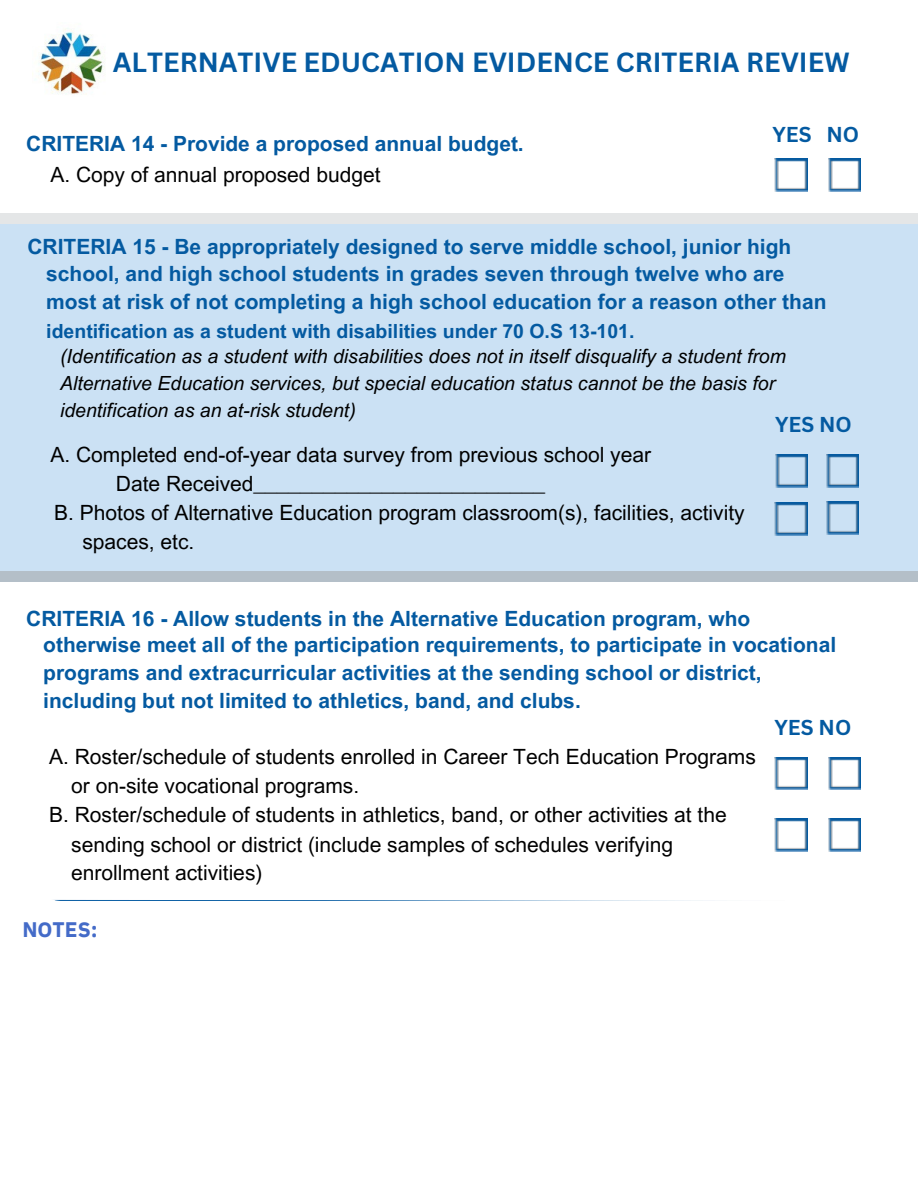
<style>
.page{position:relative;width:918px;height:1188px;background:#fff}
.page>*{position:absolute;margin:0;border:0;box-sizing:border-box;transform-origin:0 0}
.t1{font:700 27px "Canva Sans";color:#045aa1}
.t2{font:700 21px/28.2px "Arial MT Pro";color:#045aa1}
.t3{font:21px "Arial MT Pro";color:#000}
.t4{font:700 21px "Canva Sans";color:#045aa1}
.t5{font:700 21px "IBM Plex Sans";color:#446bc8}
.t6{font:italic 19.5px/27px "Arial MT Pro";color:#000}
.t7{font:700 19.5px "Arial MT Pro";color:#045aa1}
</style>
<div class="page">
<div style="left:0;top:214px;width:918px;height:368px;background:#cbe1f4"></div>
<img style="left:37px;top:28px;width:68px;height:67px">
<svg style="left:54px;top:899px;width:649px;height:2px"></svg>
<img style="left:774px;top:159px;width:33px;height:32px">
<img style="left:828px;top:159px;width:33px;height:32px">
<img style="left:775px;top:455px;width:33px;height:33px">
<img style="left:826px;top:455px;width:33px;height:33px">
<img style="left:774px;top:503px;width:33px;height:32px">
<img style="left:826px;top:502px;width:33px;height:33px">
<img style="left:774px;top:757px;width:33px;height:33px">
<img style="left:828px;top:757px;width:33px;height:33px">
<img style="left:774px;top:819px;width:33px;height:32px">
<img style="left:828px;top:819px;width:33px;height:32px">
<p class="t1" style="left:113px;top:43px;width:738px">ALTERNATIVE EDUCATION EVIDENCE CRITERIA REVIEW</p>
<p class="t2" style="left:26px;top:132px;width:499px">CRITERIA 14 - Provide a proposed annual budget.</p>
<h3 class="t3" style="left:50px;top:167px;width:332px">A. Copy of annual proposed budget</h3>
<p class="t4" style="left:772px;top:120px;width:88px">YES NO</p>
<p class="t2" style="left:27px;top:235px;width:765px">CRITERIA 15 - Be appropriately designed to serve middle school, junior high</p>
<p class="t2" style="left:46px;top:262px;width:782px">school, and high school students in grades seven through twelve who are most at risk of not completing a high school education for a reason other than</p>
<p class="t7" style="left:46px;top:324px;width:590px">identification as a student with disabilities under 70 O.S 13-101.</p>
<p class="t6" style="left:60px;top:345px;width:727px">(Identification as a student with disabilities does not in itself disqualify a student from<br>Alternative Education services, but special education status cannot be the basis for identification as an at-risk student)</p>
<p class="t4" style="left:775px;top:410px;width:78px">YES NO</p>
<p class="t3" style="left:50px;top:446px;width:602px">A. Completed end-of-year data survey from previous school year</p>
<p class="t3" style="left:116px;top:476px;width:431px">Date Received_________________________</p>
<p class="t3" style="left:54px;top:505px;width:692px">B. Photos of Alternative Education program classroom(s), facilities, activity</p>
<p class="t3" style="left:82px;top:534px;width:113px">spaces, etc.</p>
<p class="t2" style="left:26px;top:607px;width:726px">CRITERIA 16 - Allow students in the Alternative Education program, who</p>
<p class="t2" style="left:43px;top:633px;width:795px">otherwise meet all of the participation requirements, to participate in vocational programs and extracurricular activities at the sending school or district, including but not limited to athletics, band, and clubs.</p>
<p class="t4" style="left:774px;top:712px;width:78px">YES NO</p>
<p class="t3" style="left:49px;top:748px;width:708px">A. Roster/schedule of students enrolled in Career Tech Education Programs</p>
<h3 class="t3" style="left:71px;top:778px;width:290px">or on-site vocational programs.</h3>
<h3 class="t3" style="left:49px;top:807px;width:679px">B. Roster/schedule of students in athletics, band, or other activities at the</h3>
<h2 class="t3" style="left:71px;top:837px;width:603px">sending school or district (include samples of schedules verifying</h2>
<p class="t3" style="left:71px;top:865px;width:193px">enrollment activities)</p>
<p class="t5" style="left:22px;top:916px;width:77px">NOTES:</p>
</div>
